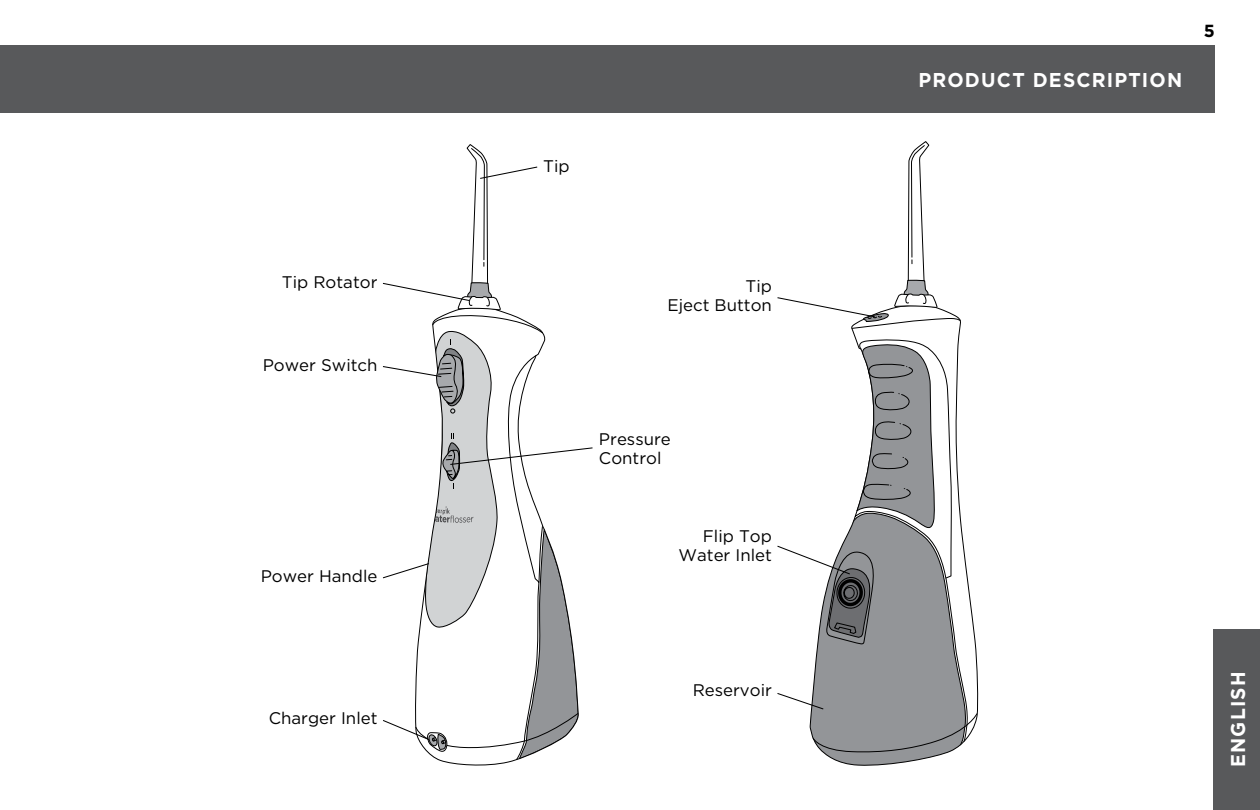
<style>
.page{position:relative;width:1260px;height:810px;background:#fff}
.page>*{position:absolute;margin:0;border:0;box-sizing:border-box;transform-origin:0 0}
.t1{font:700 20px "Gotham";letter-spacing:.065em;color:#fff;scale:.96 1}
.t2{font:700 17.5px "Gotham";color:#000}
.t3{font:16.75px/19px "Gotham";color:#000;text-align:right}
</style>
<div class="page">
<div style="left:1213px;top:630px;width:47px;height:180px;background:#58595b"></div>
<div style="left:0;top:45px;width:1215px;height:67px;background:#58595b"></div>
<svg style="left:777px;top:142px;width:201px;height:624px"></svg>
<svg style="left:382px;top:145px;width:211px;height:615px"></svg>
<p class="t3" style="left:282px;top:272px;width:97px">Tip Rotator</p>
<p class="t3" style="left:263px;top:355px;width:116px">Power Switch</p>
<p class="t3" style="left:261px;top:567px;width:118px">Power Handle</p>
<p class="t3" style="left:269px;top:708px;width:110px">Charger Inlet</p>
<p class="t3" style="left:543px;top:156px;width:28px">Tip</p>
<p class="t3" style="left:668px;top:277px;width:106px">Tip<br>Eject Button</p>
<p class="t3" style="left:599px;top:429px;width:73px;text-align:left">Pressure<br>Control</p>
<p class="t3" style="left:679px;top:526px;width:95px">Flip Top<br>Water Inlet</p>
<p class="t3" style="left:693px;top:681px;width:81px">Reservoir</p>
<p class="t1" style="left:919px;top:68px;width:276px">PRODUCT DESCRIPTION</p>
<p class="t2" style="left:1204px;top:21px;width:13px">5</p>
<p class="t1" style="left:1226px;top:767px;width:101px;rotate:-90deg">ENGLISH</p>
</div>
